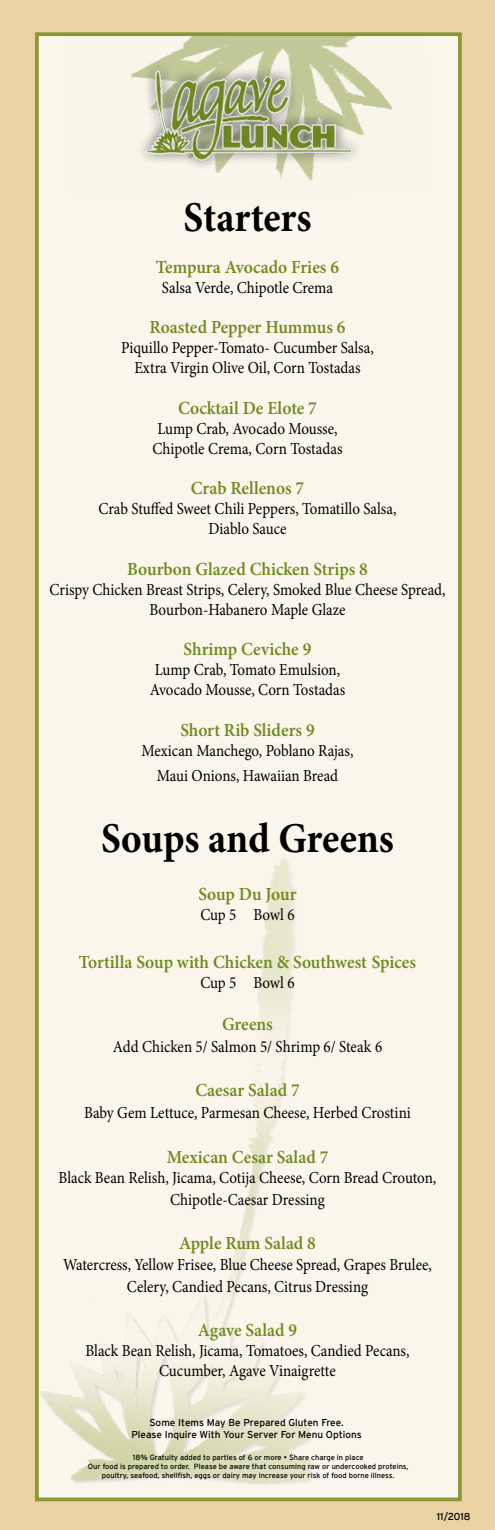
<style>
.page{position:relative;width:495px;height:1530px;background:#ead2a2}
.page>*{position:absolute;margin:0;border:0;box-sizing:border-box;transform-origin:0 0}
.t1{font:700 42.5px "Minion Pro";letter-spacing:-.005em;color:#000;scale:.92 1}
.t2{font:600 18.5px "Minion Pro";color:#70891e;scale:.95 1}
.t3{font:16.75px/20.1px "Minion Pro";color:#000;text-align:center;scale:.89 1}
.t4{font:10px/12px "Interstate";color:#000;text-align:center}
.t5{font:7.5px/9px "Interstate";color:#000;text-align:center}
</style>
<div class="page">
<div style="left:35px;top:32px;width:427px;height:1469px;background:#faf6ec;border:4px solid #70891e"></div>
<img style="left:39px;top:825px;width:272px;height:673px">
<img style="left:70px;top:35px;width:355px;height:146px">
<div style="left:134px;top:59px;width:230px;height:113px;background:#000;opacity:.75"></div>
<img style="left:136px;top:52px;width:223px;height:121px">
<h1 class="t1" style="left:184px;top:187px;width:140px">Starters</h1>
<p class="t2" style="left:156px;top:254px;width:194px">Tempura Avocado Fries 6</p>
<p class="t3" style="left:162px;top:278px;width:194px">Salsa Verde, Chipotle Crema</p>
<p class="t2" style="left:149px;top:314px;width:208px">Roasted Pepper Hummus 6</p>
<p class="t3" style="left:121px;top:338px;width:285px">Piquillo Pepper-Tomato- Cucumber Salsa,<br>Extra Virgin Olive Oil, Corn Tostadas</p>
<p class="t2" style="left:178px;top:395px;width:148px">Cocktail De Elote 7</p>
<p class="t3" style="left:152px;top:418px;width:215px;text-align:left">Lump Crab, Avocado Mousse,<br>Chipotle Crema, Corn Tostadas</p>
<p class="t2" style="left:191px;top:475px;width:121px">Crab Rellenos 7</p>
<p class="t3" style="left:98px;top:499px;width:337px">Crab Stuffed Sweet Chili Peppers, Tomatillo Salsa,<br>Diablo Sauce</p>
<p class="t2" style="left:127px;top:556px;width:255px">Bourbon Glazed Chicken Strips 8</p>
<p class="t3" style="left:49px;top:579px;width:446px">Crispy Chicken Breast Strips, Celery, Smoked Blue Cheese Spread,<br>Bourbon-Habanero Maple Glaze</p>
<p class="t2" style="left:184px;top:636px;width:136px">Shrimp Ceviche 9</p>
<p class="t3" style="left:150px;top:660px;width:221px">Lump Crab, Tomato Emulsion,<br>Avocado Mousse, Corn Tostadas</p>
<p class="t2" style="left:180px;top:717px;width:143px">Short Rib Sliders 9</p>
<p class="t3" style="left:142px;top:738px;width:240px;line-height:25.4px">Mexican Manchego, Poblano Rajas,<br>Maui Onions, Hawaiian Bread</p>
<h1 class="t1" style="left:101px;top:808px;width:320px">Soups and Greens</h1>
<p class="t2" style="left:198px;top:881px;width:105px">Soup Du Jour</p>
<p class="t3" style="left:200px;top:904px;width:107px">Cup 5 Bowl 6</p>
<p class="t2" style="left:79px;top:949px;width:356px">Tortilla Soup with Chicken &amp; Southwest Spices</p>
<p class="t3" style="left:200px;top:973px;width:107px">Cup 5 Bowl 6</p>
<p class="t2" style="left:222px;top:1011px;width:55px">Greens</p>
<p class="t3" style="left:113px;top:1036px;width:304px">Add Chicken 5/ Salmon 5/ Shrimp 6/ Steak 6</p>
<p class="t2" style="left:195px;top:1077px;width:111px">Caesar Salad 7</p>
<p class="t3" style="left:84px;top:1103px;width:369px">Baby Gem Lettuce, Parmesan Cheese, Herbed Crostini</p>
<p class="t2" style="left:167px;top:1144px;width:172px">Mexican Cesar Salad 7</p>
<p class="t3" style="left:59px;top:1167px;width:426px;line-height:22.1px">Black Bean Relish, Jicama, Cotija Cheese, Corn Bread Crouton,<br>Chipotle-Caesar Dressing</p>
<p class="t2" style="left:179px;top:1231px;width:146px">Apple Rum Salad 8</p>
<p class="t3" style="left:63px;top:1253px;width:416px;line-height:22.1px">Watercress, Yellow Frisee, Blue Cheese Spread, Grapes Brulee,<br>Celery, Candied Pecans, Citrus Dressing</p>
<p class="t2" style="left:198px;top:1317px;width:106px">Agave Salad 9</p>
<p class="t3" style="left:85px;top:1341px;width:366px">Black Bean Relish, Jicama, Tomatoes, Candied Pecans,<br>Cucumber, Agave Vinaigrette</p>
<p class="t4" style="left:131px;top:1417px;width:232px">Some Items May Be Prepared Gluten Free.<br>Please Inquire With Your Server For Menu Options</p>
<p class="t5" style="left:88px;top:1453px;width:322px">18% Gratuity added to parties of 6 or more • Share charge in place<br>Our food is prepared to order. Please be aware that consuming raw or undercooked proteins, poultry, seafood, shellfish, eggs or dairy may increase your risk of food borne illness.</p>
<p class="t4" style="left:437px;top:1510px;width:35px">11/2018</p>
</div>
